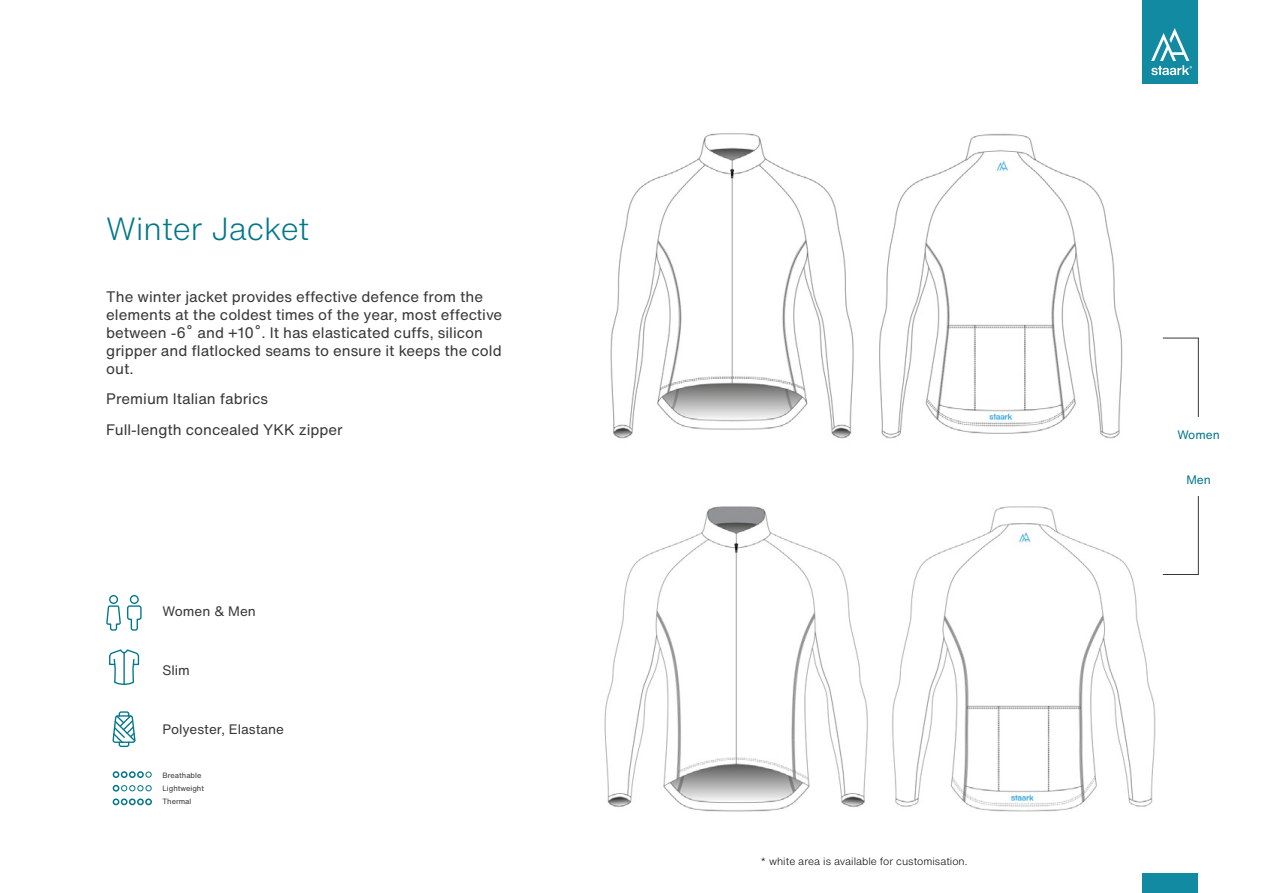
<style>
.page{position:relative;width:1263px;height:893px;background:#fff}
.page>*{position:absolute;margin:0;border:0;box-sizing:border-box;transform-origin:0 0}
.t1{font:300 31.5px "Helvetica Now Text";color:#00768a}
.t2{font:15px/18px "Helvetica Now Text";color:#373737}
.t3{font:13.5px "Helvetica Now Text";color:#373737}
.t4{font:12px "Helvetica Now Text";color:#00768a}
.t5{font:300 10.5px "Helvetica Now Text";color:#000}
.t6{font:7.5px "Helvetica Now Text";color:#373737}
</style>
<div class="page">
<img style="left:604px;top:506px;width:552px;height:306px">
<img style="left:610px;top:133px;width:554px;height:306px">
<div style="left:1142px;top:1px;width:56px;height:83px;background:#128aa2"></div>
<svg style="left:1151px;top:28px;width:41px;height:47px"></svg>
<div style="left:1142px;top:874px;width:56px;height:19px;background:#128aa2"></div>
<div style="left:1162px;top:338px;width:37px;height:237px;border:1px solid #373737"></div>
<div style="left:1163px;top:417px;width:71px;height:79px;background:#fff"></div>
<svg style="left:112px;top:711px;width:24px;height:36px"></svg>
<div style="left:130px;top:595px;width:9px;height:9px;border:1px solid #00768a;border-radius:50%"></div>
<div style="left:109px;top:595px;width:9px;height:9px;border:1px solid #00768a;border-radius:50%"></div>
<svg style="left:106px;top:605px;width:36px;height:26px"></svg>
<svg style="left:109px;top:649px;width:31px;height:36px"></svg>
<hr style="left:123px;top:653px;width:2px;height:31px;background:#00768a">
<div style="left:113px;top:771px;width:6px;height:7px;border:2px solid #00768a;border-radius:50%"></div>
<div style="left:121px;top:771px;width:7px;height:7px;border:2px solid #00768a;border-radius:50%"></div>
<div style="left:129px;top:771px;width:7px;height:7px;border:2px solid #00768a;border-radius:50%"></div>
<div style="left:137px;top:771px;width:7px;height:7px;border:2px solid #00768a;border-radius:50%"></div>
<svg style="left:146px;top:772px;width:5px;height:5px"></svg>
<div style="left:113px;top:785px;width:6px;height:7px;border:2px solid #00768a;border-radius:50%"></div>
<svg style="left:121px;top:785px;width:30px;height:6px"></svg>
<div style="left:113px;top:798px;width:6px;height:7px;border:2px solid #00768a;border-radius:50%"></div>
<div style="left:121px;top:798px;width:7px;height:7px;border:2px solid #00768a;border-radius:50%"></div>
<div style="left:129px;top:798px;width:7px;height:7px;border:2px solid #00768a;border-radius:50%"></div>
<div style="left:137px;top:798px;width:7px;height:7px;border:2px solid #00768a;border-radius:50%"></div>
<div style="left:145px;top:798px;width:7px;height:7px;border:2px solid #00768a;border-radius:50%"></div>
<p class="t1" style="left:106px;top:205px;width:204px">Winter Jacket</p>
<p class="t2" style="left:106px;top:287px;width:397px">The winter jacket provides effective defence from the elements at the coldest times of the year, most effective between -6˚ and +10˚. It has elasticated cuffs, silicon gripper and flatlocked seams to ensure it keeps the cold out.</p>
<p class="t2" style="left:106px;top:390px;width:163px">Premium Italian fabrics</p>
<p class="t2" style="left:106px;top:420px;width:238px">Full-length concealed YKK zipper</p>
<p class="t4" style="left:1177px;top:426px;width:44px">Women</p>
<p class="t4" style="left:1186px;top:470px;width:26px">Men</p>
<p class="t3" style="left:162px;top:601px;width:95px">Women &amp; Men</p>
<p class="t3" style="left:162px;top:660px;width:29px">Slim</p>
<p class="t3" style="left:162px;top:718px;width:123px">Polyester, Elastane</p>
<p class="t6" style="left:162px;top:769px;width:40px">Breathable</p>
<p class="t6" style="left:162px;top:782px;width:43px">Lightweight</p>
<p class="t6" style="left:162px;top:796px;width:31px">Thermal</p>
<p class="t5" style="left:760px;top:853px;width:209px">* white area is available for customisation.</p>
</div>
